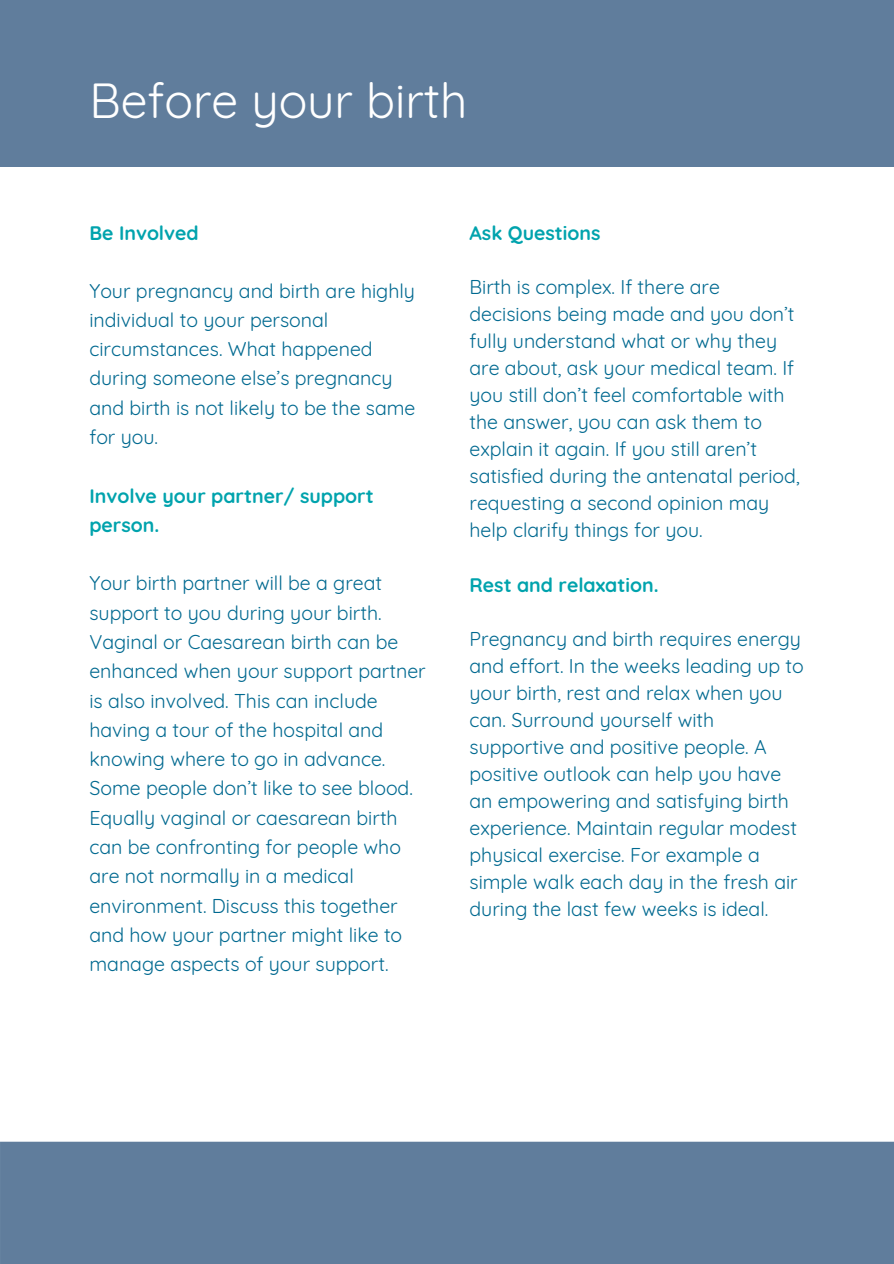
<style>
.page{position:relative;width:894px;height:1264px;background:#fff}
.page>*{position:absolute;margin:0;border:0;box-sizing:border-box;transform-origin:0 0}
.t1{font:48px "Quicksand";color:#fff}
.t2{font:19.5px/27px "Quicksand";color:#006990}
.t3{font:700 19.5px/29.2px "Quicksand";color:#00a3ad}
</style>
<div class="page">
<div style="left:0;top:0;width:893px;height:166px;background:#607d9c"></div>
<div style="left:0;top:1141px;width:893px;height:122px;background:#607d9c"></div>
<p class="t1" style="left:89px;top:70px;width:379px">Before your birth</p>
<p class="t3" style="left:89px;top:218px;width:111px">Be Involved</p>
<p class="t2" style="left:89px;top:275px;width:327px;line-height:29.2px">Your pregnancy and birth are highly individual to your personal circumstances. What happened during someone else’s pregnancy and birth is not likely to be the same for you.</p>
<p class="t3" style="left:89px;top:480px;width:286px">Involve your partner/ support person.</p>
<p class="t2" style="left:89px;top:568px;width:338px;line-height:29.2px">Your birth partner will be a great support to you during your birth.<br>Vaginal or Caesarean birth can be enhanced when your support partner is also involved. This can include having a tour of the hospital and knowing where to go in advance.<br>Some people don’t like to see blood.<br>Equally vaginal or caesarean birth can be confronting for people who are not normally in a medical environment. Discuss this together and how your partner might like to manage aspects of your support.</p>
<p class="t3" style="left:469px;top:218px;width:132px">Ask Questions</p>
<p class="t2" style="left:469px;top:273px;width:332px">Birth is complex. If there are decisions being made and you don’t fully understand what or why they are about, ask your medical team. If you still don’t feel comfortable with the answer, you can ask them to explain it again. If you still aren’t satisfied during the antenatal period, requesting a second opinion may help clarify things for you.</p>
<p class="t3" style="left:469px;top:569px;width:190px">Rest and relaxation.</p>
<p class="t2" style="left:469px;top:624px;width:336px">Pregnancy and birth requires energy and effort. In the weeks leading up to your birth, rest and relax when you can. Surround yourself with supportive and positive people. A positive outlook can help you have an empowering and satisfying birth experience. Maintain regular modest physical exercise. For example a simple walk each day in the fresh air during the last few weeks is ideal.</p>
</div>
